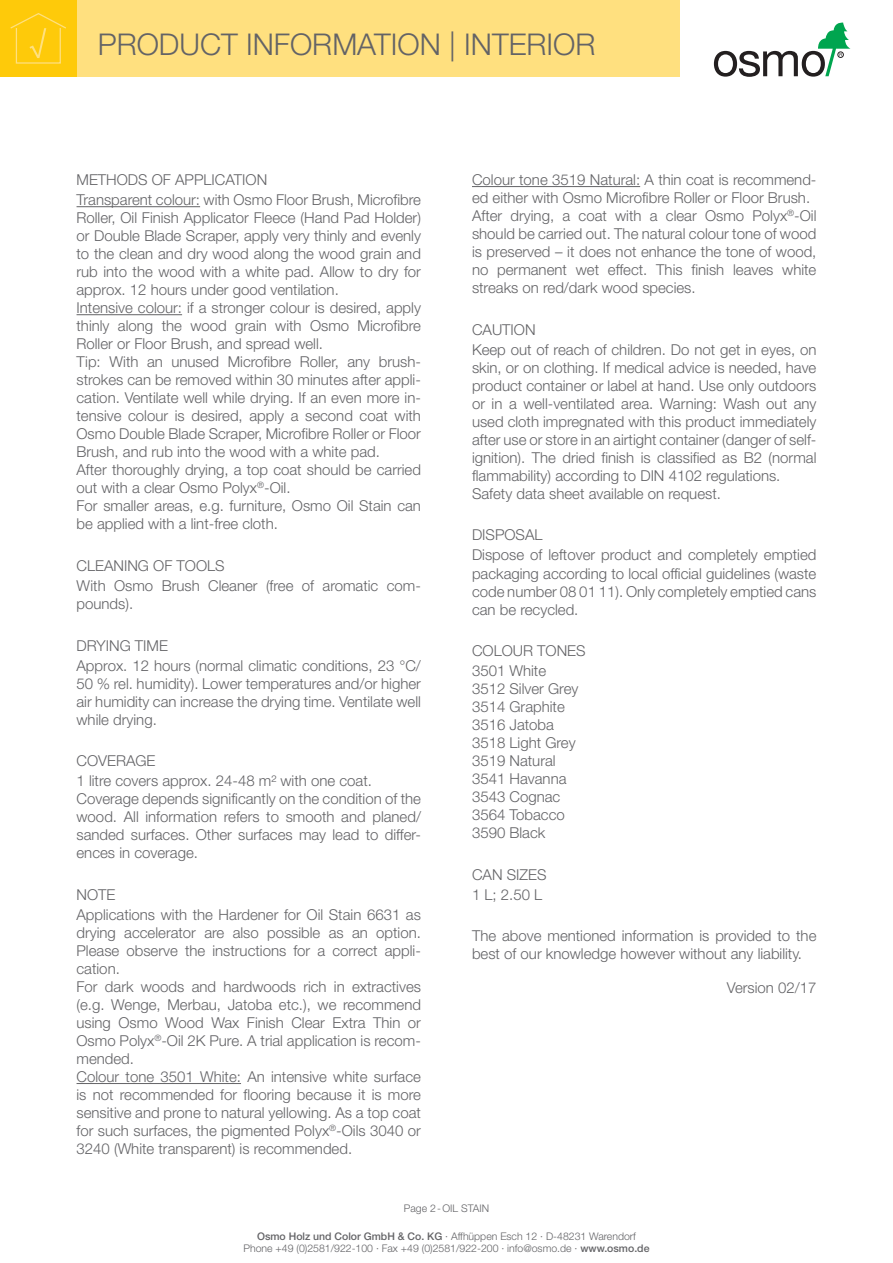
<style>
.page{position:relative;width:893px;height:1263px;background:#fff}
.page>*{position:absolute;margin:0;border:0;box-sizing:border-box;transform-origin:0 0}
.t1{font:300 30px "Helvetica Neue";color:#636366}
.t2{font:300 15px/18px "Helvetica Neue";color:#636366}
.t3{font:300 10.5px/12.6px "Helvetica Neue";color:#636366;text-align:center}
.s1{font-weight:500}
</style>
<div class="page">
<svg style="left:714px;top:23px;width:136px;height:54px"></svg>
<div style="left:77px;top:0;width:603px;height:77px;background:#ffe07f"></div>
<div style="left:0;top:0;width:77px;height:77px;background:#feca0a"></div>
<svg style="left:10px;top:13px;width:56px;height:51px"></svg>
<hr style="left:77px;top:1083px;width:164px;height:1px;background:#636366">
<hr style="left:77px;top:206px;width:123px;height:1px;background:#636366">
<hr style="left:77px;top:314px;width:105px;height:1px;background:#636366">
<hr style="left:472px;top:186px;width:168px;height:1px;background:#636366">
<h1 class="t1" style="left:98px;top:26px;width:499px">PRODUCT INFORMATION | INTERIOR</h1>
<p class="t2" style="left:77px;top:169px;width:346px;line-height:20.1px">METHODS OF APPLICATION<br>Transparent colour: with Osmo Floor Brush, Microfibre</p>
<p class="t2" style="left:77px;top:209px;width:346px">Roller, Oil Finish Applicator Fleece (Hand Pad Holder) or Double Blade Scraper, apply very thinly and evenly to the clean and dry wood along the wood grain and rub into the wood with a white pad. Allow to dry for approx. 12 hours under good ventilation.<br>Intensive colour: if a stronger colour is desired, apply thinly along the wood grain with Osmo Microfibre Roller or Floor Brush, and spread well.<br>Tip: With an unused Microfibre Roller, any brush&shy;strokes can be removed within 30 minutes after appli&shy;cation. Ventilate well while drying. If an even more in&shy;tensive colour is desired, apply a second coat with Osmo Double Blade Scraper, Microfibre Roller or Floor Brush, and rub into the wood with a white pad.<br>After thoroughly drying, a top coat should be carried out with a clear Osmo Polyx<sup>®</sup>-Oil.<br>For smaller areas, e.g. furniture, Osmo Oil Stain can be applied with a lint-free cloth.</p>
<p class="t2" style="left:77px;top:555px;width:346px;line-height:20.1px">CLEANING OF TOOLS<br>With Osmo Brush Cleaner (free of aromatic com-</p>
<p class="t2" style="left:77px;top:594px;width:58px">pounds).</p>
<p class="t2" style="left:77px;top:635px;width:346px;line-height:20.1px">DRYING TIME<br>Approx. 12 hours (normal climatic conditions, 23 °C/</p>
<p class="t2" style="left:77px;top:674px;width:346px;text-align:justify">50 % rel. humidity). Lower temperatures and/or higher air humidity can increase the drying time. Ventilate well while drying.</p>
<p class="t2" style="left:77px;top:750px;width:297px;line-height:20.1px">COVERAGE<br>1 litre covers approx. 24-48 m² with one coat.</p>
<p class="t2" style="left:77px;top:790px;width:346px;text-align:justify">Coverage depends significantly on the condition of the wood. All information refers to smooth and planed/ sanded surfaces. Other surfaces may lead to differ&shy;ences in coverage.</p>
<p class="t2" style="left:77px;top:884px;width:346px;line-height:20.1px">NOTE<br>Applications with the Hardener for Oil Stain 6631 as</p>
<p class="t2" style="left:77px;top:923px;width:346px">drying accelerator are also possible as an option.<br>Please observe the instructions for a correct appli&shy;cation.<br>For dark woods and hardwoods rich in extractives (e.g. Wenge, Merbau, Jatoba etc.), we recommend using Osmo Wood Wax Finish Clear Extra Thin or Osmo Polyx<sup>®</sup>-Oil 2K Pure. A trial application is recom&shy;mended.<br>Colour tone 3501 White: An intensive white surface is not recommended for flooring because it is more sensitive and prone to natural yellowing. As a top coat for such surfaces, the pigmented Polyx<sup>®</sup>-Oils 3040 or 3240 (White transparent) is recommended.</p>
<p class="t2" style="left:472px;top:170px;width:346px">Colour tone 3519 Natural: A thin coat is recommend&shy;ed either with Osmo Microfibre Roller or Floor Brush.<br>After drying, a coat with a clear Osmo Polyx<sup>®</sup>-Oil should be carried out. The natural colour tone of wood is preserved – it does not enhance the tone of wood, no permanent wet effect. This finish leaves white streaks on red/dark wood species.</p>
<p class="t2" style="left:472px;top:319px;width:346px;line-height:20.1px">CAUTION<br>Keep out of reach of children. Do not get in eyes, on</p>
<p class="t2" style="left:472px;top:358px;width:346px">skin, or on clothing. If medical advice is needed, have product container or label at hand. Use only outdoors or in a well-ventilated area. Warning: Wash out any used cloth impregnated with this product immediately after use or store in an airtight container (danger of self&shy;ignition). The dried finish is classified as B2 (normal flammability) according to DIN 4102 regulations.<br>Safety data sheet available on request.</p>
<p class="t2" style="left:472px;top:525px;width:346px;line-height:20.1px">DISPOSAL<br>Dispose of leftover product and completely emptied</p>
<p class="t2" style="left:472px;top:564px;width:346px;text-align:justify">packaging according to local official guidelines (waste code number 08 01 11). Only completely emptied cans can be recycled.</p>
<p class="t2" style="left:472px;top:640px;width:115px;line-height:20.1px">COLOUR TONES<br>3501 White</p>
<p class="t2" style="left:472px;top:679px;width:108px">3512 Silver Grey<br>3514 Graphite<br>3516 Jatoba<br>3518 Light Grey<br>3519 Natural<br>3541 Havanna<br>3543 Cognac<br>3564 Tobacco<br>3590 Black</p>
<p class="t2" style="left:472px;top:864px;width:76px;line-height:20.1px">CAN SIZES<br>1 L; 2.50 L</p>
<p class="t2" style="left:472px;top:927px;width:346px">The above mentioned information is provided to the best of our knowledge however without any liability.</p>
<p class="t2" style="left:727px;top:978px;width:91px">Version 02/17</p>
<p class="t3" style="left:404px;top:1202px;width:87px">Page 2-OIL STAIN</p>
<p class="t3" style="left:243px;top:1229px;width:408px"><span class="s1">Osmo Holz und Color GmbH &amp; Co. KG</span> · Affhüppen Esch 12 · D-48231 Warendorf<br>Phone +49 (0)2581/922-100 · Fax +49 (0)2581/922-200 · info@osmo.de · <span class="s1">www.osmo.de</span></p>
</div>
